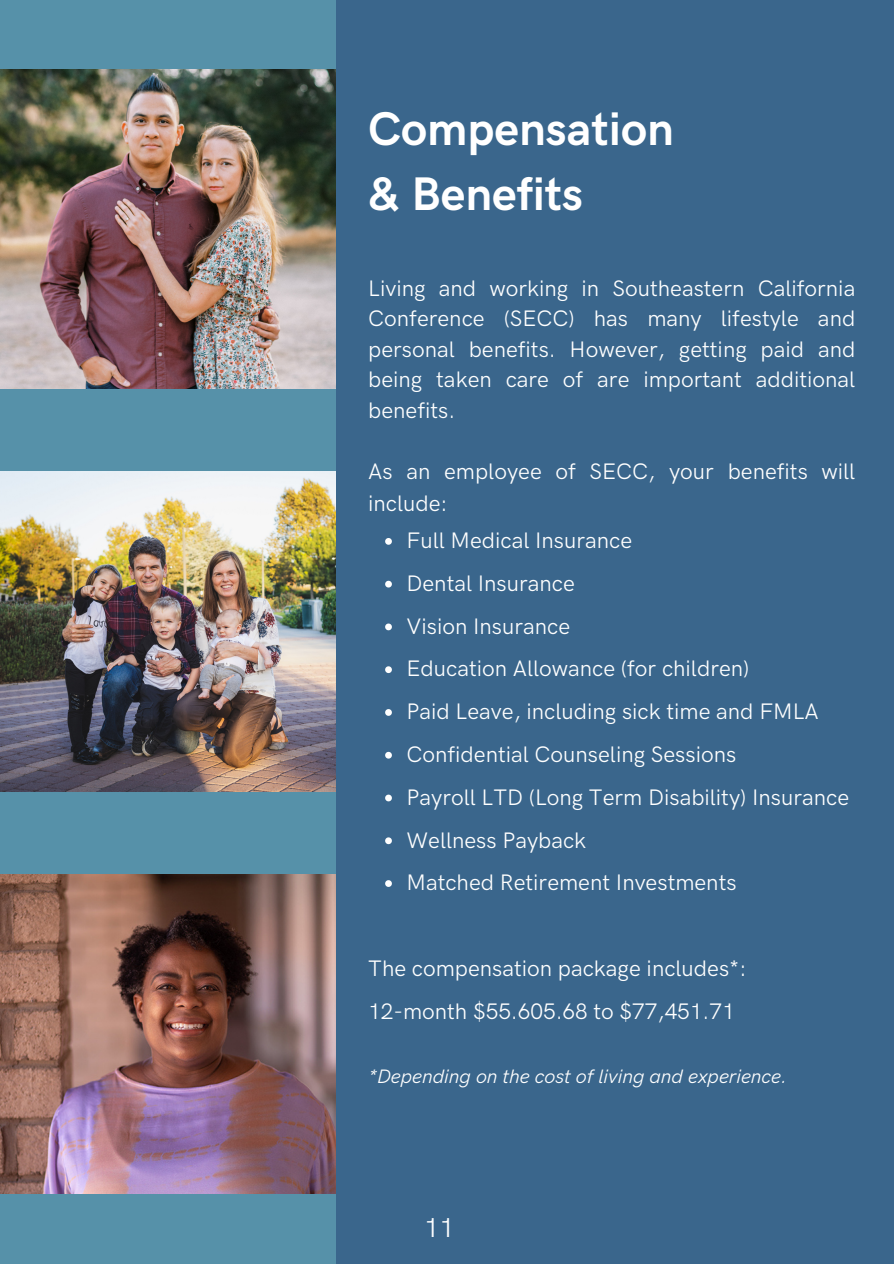
<style>
.page{position:relative;width:894px;height:1264px;background:#fff}
.page>*{position:absolute;margin:0;border:0;box-sizing:border-box;transform-origin:0 0}
.t1{font:700 47.25px/65.2px "HK Grotesk";color:#fff}
.t2{font:27.45px "HK Grotesk Pro";color:#fff}
.t3{font:22.5px/42.8px "HK Grotesk Pro";color:#fff}
.t4{font:italic 19.5px "HK Grotesk Pro";color:#fff}
</style>
<div class="page">
<div style="left:0;top:0;width:893px;height:1263px;background:#5691a9"></div>
<img style="left:0;top:874px;width:335px;height:319px">
<div style="left:336px;top:0;width:557px;height:1263px;background:#3a668c"></div>
<img style="left:0;top:472px;width:335px;height:319px">
<img style="left:0;top:69px;width:335px;height:320px">
<svg style="left:385px;top:538px;width:7px;height:6px"></svg>
<svg style="left:385px;top:580px;width:7px;height:7px"></svg>
<svg style="left:385px;top:623px;width:7px;height:7px"></svg>
<svg style="left:385px;top:666px;width:7px;height:7px"></svg>
<svg style="left:385px;top:709px;width:7px;height:6px"></svg>
<svg style="left:385px;top:751px;width:7px;height:7px"></svg>
<svg style="left:385px;top:794px;width:7px;height:7px"></svg>
<svg style="left:385px;top:837px;width:7px;height:7px"></svg>
<svg style="left:385px;top:880px;width:7px;height:6px"></svg>
<h1 class="t1" style="left:368px;top:98px;width:307px">Compensation &amp; Benefits</h1>
<p class="t3" style="left:368px;top:274px;width:488px;line-height:30.3px;text-align:justify">Living and working in Southeastern California Conference (SECC) has many lifestyle and personal benefits. However, getting paid and being taken care of are important additional benefits.</p>
<p class="t3" style="left:368px;top:457px;width:488px;line-height:31.5px">As an employee of SECC, your benefits will include:</p>
<p class="t3" style="left:406px;top:520px;width:444px">Full Medical Insurance<br>Dental Insurance<br>Vision Insurance<br>Education Allowance (for children)<br>Paid Leave, including sick time and FMLA<br>Confidential Counseling Sessions<br>Payroll LTD (Long Term Disability) Insurance<br>Wellness Payback<br>Matched Retirement Investments</p>
<p class="t3" style="left:368px;top:947px;width:380px">The compensation package includes*:<br>12-month $55.605.68 to $77,451.71</p>
<p class="t4" style="left:368px;top:1065px;width:420px">*Depending on the cost of living and experience.</p>
<p class="t2" style="left:423px;top:1211px;width:32px">11</p>
</div>
